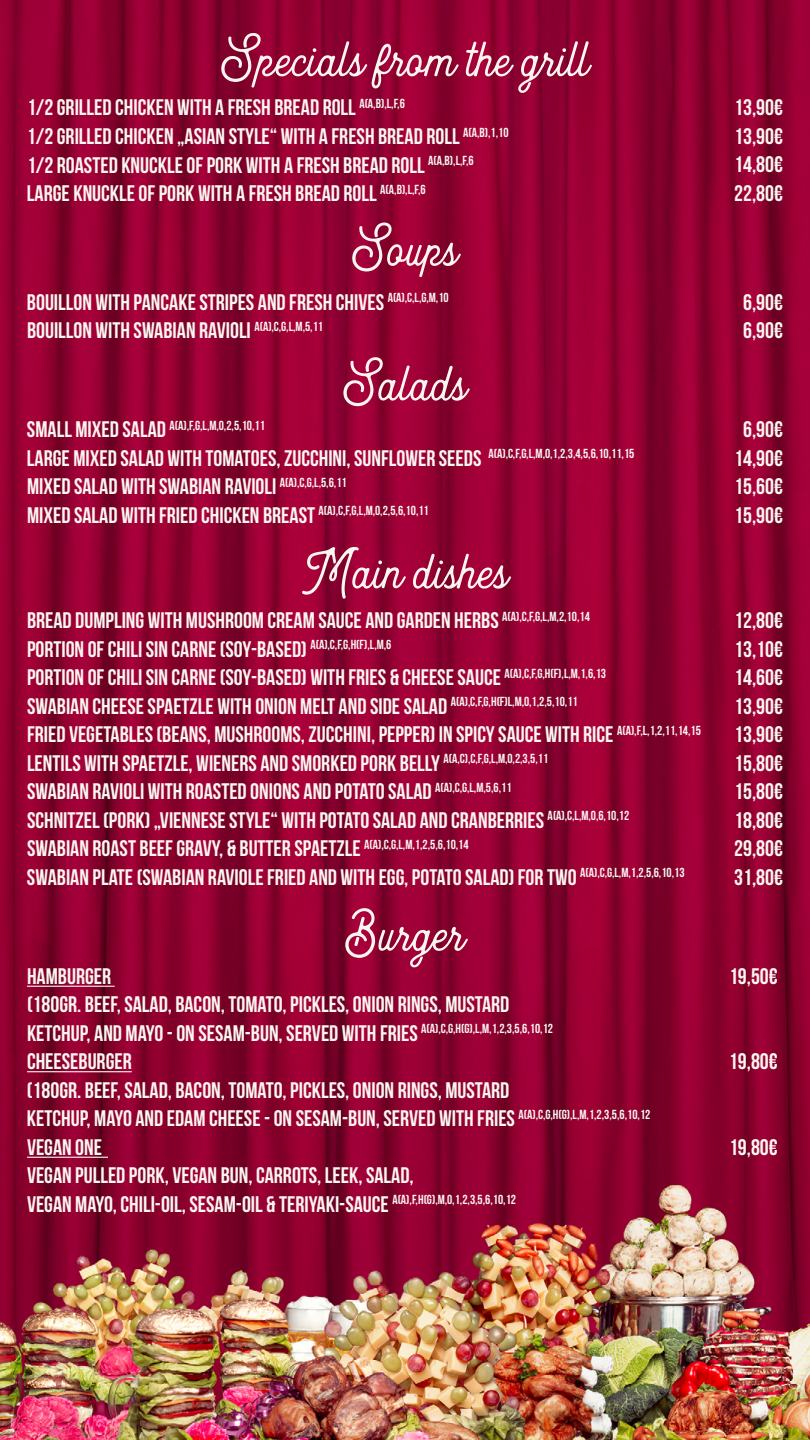
<style>
.page{position:relative;width:810px;height:1440px;background:#fff}
.page>*{position:absolute;margin:0;border:0;box-sizing:border-box;transform-origin:0 0}
.t1{font:60px "Heritage";color:#fbf5f0}
.t2{font:22.5px/28.5px "Bebas Neue";color:#fbf5f0}
.t3{font:13.12px "Bebas Neue";color:#fbf5f0}
.s1{font-size:22.5px}
</style>
<div class="page">
<img style="left:0;top:0;width:810px;height:1440px">
<hr style="left:27px;top:986px;width:88px;height:1px;background:#fbf5f0">
<hr style="left:27px;top:1071px;width:105px;height:1px;background:#fbf5f0">
<hr style="left:27px;top:1157px;width:81px;height:1px;background:#fbf5f0">
<h1 class="t1" style="left:221px;top:27px;width:369px">Specials from the grill</h1>
<p class="t2" style="left:27px;top:93px;width:379px">1/2 GRILLED CHICKEN WITH A FRESH BREAD ROLL <sup>A(A,B),L,F,6</sup></p>
<p class="t2" style="left:734px;top:93px;width:50px">13,90€</p>
<p class="t2" style="left:27px;top:122px;width:483px">1/2 GRILLED CHICKEN „ASIAN STYLE“ WITH A FRESH BREAD ROLL <sup>A(A,B),1,10</sup></p>
<p class="t2" style="left:734px;top:122px;width:50px">13,90€</p>
<p class="t2" style="left:27px;top:150px;width:448px">1/2 ROASTED KNUCKLE OF PORK WITH A FRESH BREAD ROLL <sup>A(A,B),L,F,6</sup></p>
<p class="t2" style="left:734px;top:150px;width:50px">14,80€</p>
<p class="t2" style="left:27px;top:179px;width:400px">LARGE KNUCKLE OF PORK WITH A FRESH BREAD ROLL <sup>A(A,B),L,F,6</sup></p>
<p class="t2" style="left:734px;top:179px;width:50px">22,80€</p>
<h1 class="t1" style="left:352px;top:216px;width:107px">Soups</h1>
<p class="t2" style="left:27px;top:287px;width:423px">BOUILLON WITH PANCAKE STRIPES AND FRESH CHIVES <sup>A(A),C,L,G,M,10</sup></p>
<p class="t2" style="left:743px;top:287px;width:41px">6,90€</p>
<p class="t2" style="left:27px;top:316px;width:298px">BOUILLON WITH SWABIAN RAVIOLI <sup>A(A),C,G,L,M,5,11</sup></p>
<p class="t2" style="left:743px;top:316px;width:41px">6,90€</p>
<h1 class="t1" style="left:343px;top:351px;width:125px">Salads</h1>
<p class="t3" style="left:27px;top:418px;width:239px"><span class="s1">SMALL MIXED SALAD</span> A(A),F,G,L,M,O,2,5,10,11</p>
<p class="t2" style="left:743px;top:415px;width:41px">6,90€</p>
<p class="t2" style="left:27px;top:444px;width:609px">LARGE MIXED SALAD WITH TOMATOES, ZUCCHINI, SUNFLOWER SEEDS <sup>A(A),C,F,G,L,M,O,1,2,3,4,5,6,10,11,15</sup></p>
<p class="t2" style="left:734px;top:444px;width:50px">14,90€</p>
<p class="t2" style="left:27px;top:472px;width:321px">MIXED SALAD WITH SWABIAN RAVIOLI <sup>A(A),C,G,L,5,6,11</sup></p>
<p class="t2" style="left:734px;top:472px;width:50px">15,60€</p>
<p class="t2" style="left:27px;top:501px;width:403px">MIXED SALAD WITH FRIED CHICKEN BREAST <sup>A(A),C,F,G,L,M,O,2,5,6,10,11</sup></p>
<p class="t2" style="left:734px;top:501px;width:50px">15,90€</p>
<h1 class="t1" style="left:302px;top:539px;width:207px">Main dishes</h1>
<p class="t2" style="left:27px;top:606px;width:564px">BREAD DUMPLING WITH MUSHROOM CREAM SAUCE AND GARDEN HERBS <sup>A(A),C,F,G,L,M,2,10,14</sup></p>
<p class="t2" style="left:734px;top:606px;width:50px">12,80€</p>
<p class="t2" style="left:27px;top:634px;width:366px">PORTION OF CHILI SIN CARNE (SOY-BASED) <sup>A(A),C,F,G,H(F),L,M,6</sup></p>
<p class="t2" style="left:734px;top:634px;width:50px">13,10€</p>
<p class="t2" style="left:27px;top:663px;width:581px">PORTION OF CHILI SIN CARNE (SOY-BASED) WITH FRIES &amp; CHEESE SAUCE <sup>A(A),C,F,G,H(F),L,M,1,6,13</sup></p>
<p class="t2" style="left:734px;top:663px;width:50px">14,60€</p>
<p class="t2" style="left:27px;top:691px;width:552px">SWABIAN CHEESE SPAETZLE WITH ONION MELT AND SIDE SALAD <sup>A(A),C,F,G,H(F)L,M,O,1,2,5,10,11</sup></p>
<p class="t2" style="left:734px;top:691px;width:50px">13,90€</p>
<p class="t2" style="left:27px;top:720px;width:675px">FRIED VEGETABLES (BEANS, MUSHROOMS, ZUCCHINI, PEPPER) IN SPICY SAUCE WITH RICE <sup>A(A),F,L,1,2,11,14,15</sup></p>
<p class="t2" style="left:734px;top:720px;width:50px">13,90€</p>
<p class="t2" style="left:27px;top:748px;width:523px">LENTILS WITH SPAETZLE, WIENERS AND SMORKED PORK BELLY <sup>A(A,C),C,F,G,L,M,O,2,3,5,11</sup></p>
<p class="t2" style="left:734px;top:748px;width:50px">15,80€</p>
<p class="t2" style="left:27px;top:777px;width:486px">SWABIAN RAVIOLI WITH ROASTED ONIONS AND POTATO SALAD <sup>A(A),C,G,L,M,5,6,11</sup></p>
<p class="t2" style="left:734px;top:777px;width:50px">15,80€</p>
<p class="t2" style="left:27px;top:805px;width:604px">SCHNITZEL (PORK) „VIENNESE STYLE“ WITH POTATO SALAD AND CRANBERRIES <sup>A(A),C,L,M,O,6,10,12</sup></p>
<p class="t2" style="left:734px;top:805px;width:50px">18,80€</p>
<p class="t2" style="left:27px;top:834px;width:443px">SWABIAN ROAST BEEF GRAVY, &amp; BUTTER SPAETZLE <sup>A(A),C,G,L,M,1,2,5,6,10,14</sup></p>
<p class="t2" style="left:734px;top:834px;width:50px">29,80€</p>
<p class="t2" style="left:27px;top:862px;width:659px">SWABIAN PLATE (SWABIAN RAVIOLE FRIED AND WITH EGG, POTATO SALAD) FOR TWO <sup>A(A),C,G,L,M,1,2,5,6,10,13</sup></p>
<p class="t2" style="left:734px;top:862px;width:50px">31,80€</p>
<h1 class="t1" style="left:345px;top:901px;width:121px">Burger</h1>
<p class="t2" style="left:27px;top:961px;width:86px">HAMBURGER</p>
<p class="t2" style="left:729px;top:961px;width:50px">19,50€</p>
<p class="t2" style="left:27px;top:990px;width:528px">(180GR. BEEF, SALAD, BACON, TOMATO, PICKLES, ONION RINGS, MUSTARD<br>KETCHUP, AND MAYO - ON SESAM-BUN, SERVED WITH FRIES <sup>A(A),C,G,H(G),L,M,1,2,3,5,6,10,12<br></sup>CHEESEBURGER</p>
<p class="t2" style="left:729px;top:1047px;width:50px">19,80€</p>
<p class="t2" style="left:27px;top:1075px;width:625px">(180GR. BEEF, SALAD, BACON, TOMATO, PICKLES, ONION RINGS, MUSTARD<br>KETCHUP, MAYO AND EDAM CHEESE - ON SESAM-BUN, SERVED WITH FRIES <sup>A(A),C,G,H(G),L,M,1,2,3,5,6,10,12<br></sup>VEGAN ONE</p>
<p class="t2" style="left:27px;top:1161px;width:491px">VEGAN PULLED PORK, VEGAN BUN, CARROTS, LEEK, SALAD,<br>VEGAN MAYO, CHILI-OIL, SESAM-OIL &amp; TERIYAKI-SAUCE <sup>A(A),F,H(G),M,O,1,2,3,5,6,10,12</sup></p>
<p class="t2" style="left:729px;top:1132px;width:50px">19,80€</p>
</div>
